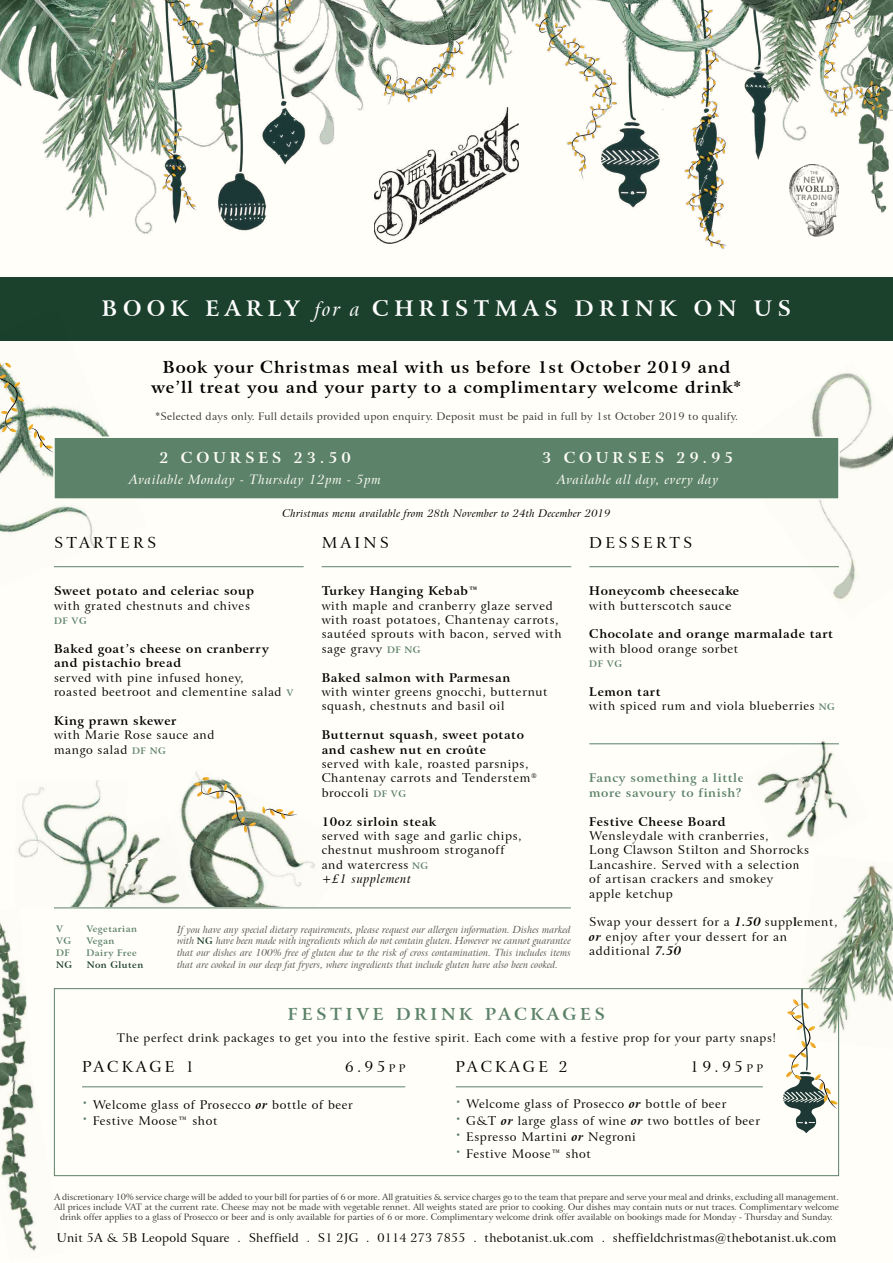
<style>
.page{position:relative;width:893px;height:1263px;background:#fffef8}
.page>*{position:absolute;margin:0;border:0;box-sizing:border-box;transform-origin:0 0}
.t1{font:700 21.3px "Arrus BT";letter-spacing:.25em;color:#fff}
.t2{font:700 16.5px/19.8px "Arrus BT";letter-spacing:.05em;color:#000;text-align:center}
.t3{font:700 16.5px "Arrus BT";letter-spacing:.22em;color:#5c8269}
.t4{font:15px "Arrus BT";letter-spacing:.22em;color:#000}
.t5{font:700 15px "Arrus BT";letter-spacing:.25em;color:#fffef8}
.t6{font:15px "Arrus BT";letter-spacing:.2em;color:#000}
.t7{font:italic 12.75px "Arrus BT";letter-spacing:.05em;color:#fffef8}
.t8{font:12px/14.4px "Arrus BT";letter-spacing:.05em;color:#000}
.t9{font:700 12px/14.4px "Arrus BT";letter-spacing:.05em;color:#000}
.t10{font:12px "Arrus BT";letter-spacing:.02em;color:#000}
.t11{font:700 12px/14.4px "Arrus BT";letter-spacing:.05em;color:#5c8269}
.t12{font:11.7px "Arrus BT";letter-spacing:.05em;color:#000}
.t13{font:10.5px "Arrus BT";letter-spacing:.025em;color:#000}
.t14{font:italic 10.5px "Arrus BT";letter-spacing:.025em;color:#000}
.t15{font:italic 9.75px/11.7px "Arrus BT";color:#575756;text-align:justify}
.t16{font:700 9px "Arrus BT";letter-spacing:.05em;color:#5c8269}
.t17{font:700 9px "Arrus BT";letter-spacing:.05em;color:#1c402b}
.t18{font:8.7px/10.5px "Arrus BT";color:#000;text-align:center}
.s1{font-weight:400;font-style:italic;font-size:19.65px}
.s2{font-weight:700;font-size:9px;color:#5c8269}
.s3{font-style:italic}
.s4{font-weight:700;font-style:normal;font-size:9px;color:#1c402b}
.s5{font-weight:700}
.s6{font-weight:700;font-style:italic}
.s7{font-size:10.5px}
.s8{font-weight:700;font-size:18px;color:#5c8269}
</style>
<div class="page">
<img style="left:128px;top:833px;width:18px;height:18px">
<img style="left:146px;top:837px;width:10px;height:13px">
<hr style="left:54px;top:566px;width:250px;height:1px;background:#5c8269">
<hr style="left:322px;top:566px;width:249px;height:1px;background:#5c8269">
<hr style="left:589px;top:566px;width:250px;height:1px;background:#5c8269">
<hr style="left:589px;top:743px;width:250px;height:1px;background:#5c8269">
<img style="left:842px;top:865px;width:46px;height:73px">
<img style="left:888px;top:883px;width:5px;height:55px">
<img style="left:807px;top:938px;width:86px;height:84px">
<img style="left:839px;top:1022px;width:6px;height:26px">
<div style="left:0;top:277px;width:893px;height:63px;background:#1b402c"></div>
<img style="left:727px;top:373px;width:166px;height:227px">
<img style="left:0;top:340px;width:120px;height:120px">
<img style="left:0;top:460px;width:147px;height:108px">
<div style="left:53px;top:436px;width:787px;height:64px;background:#5c8269;border:2px solid #fffef8"></div>
<svg style="left:0;top:363px;width:54px;height:89px"></svg>
<hr style="left:82px;top:1086px;width:323px;height:1px;background:#5c8269">
<img style="left:1px;top:1096px;width:33px;height:45px">
<img style="left:0;top:1141px;width:56px;height:70px">
<img style="left:18px;top:1211px;width:19px;height:40px">
<img style="left:0;top:1028px;width:32px;height:69px">
<img style="left:0;top:958px;width:27px;height:70px">
<img style="left:0;top:923px;width:11px;height:35px">
<svg style="left:783px;top:990px;width:54px;height:143px"></svg>
<img style="left:791px;top:740px;width:48px;height:45px">
<img style="left:803px;top:785px;width:45px;height:53px">
<img style="left:777px;top:754px;width:39px;height:70px">
<img style="left:778px;top:819px;width:25px;height:19px">
<img style="left:757px;top:773px;width:21px;height:51px">
<img style="left:18px;top:813px;width:109px;height:94px">
<img style="left:22px;top:780px;width:79px;height:33px">
<img style="left:116px;top:851px;width:40px;height:56px">
<img style="left:156px;top:772px;width:129px;height:135px">
<img style="left:237px;top:904px;width:44px;height:3px">
<img style="left:281px;top:828px;width:34px;height:79px">
<hr style="left:54px;top:907px;width:517px;height:1px;background:#5c8269">
<svg style="left:262px;top:807px;width:35px;height:12px"></svg>
<svg style="left:194px;top:777px;width:62px;height:56px"></svg>
<div style="left:54px;top:988px;width:785px;height:188px;border:1px solid #5c8269"></div>
<hr style="left:456px;top:1086px;width:307px;height:1px;background:#5c8269">
<img style="left:0;top:0;width:893px;height:249px">
<img style="left:789px;top:165px;width:50px;height:72px">
<h1 class="t1" style="left:102px;top:295px;width:691px">BOOK EARLY <span class="s1">for a</span> CHRISTMAS DRINK ON US</h1>
<h2 class="t2" style="left:152px;top:358px;width:591px">Book your Christmas meal with us before 1st October 2019 and we’ll treat you and your party to a complimentary welcome drink*</h2>
<p class="t13" style="left:155px;top:410px;width:584px">*Selected days only. Full details provided upon enquiry. Deposit must be paid in full by 1st October 2019 to qualify.</p>
<p class="t5" style="left:159px;top:448px;width:193px">2 COURSES 23.50</p>
<p class="t7" style="left:129px;top:471px;width:253px">Available Monday - Thursday 12pm - 5pm</p>
<p class="t5" style="left:542px;top:448px;width:193px">3 COURSES 29.95</p>
<p class="t7" style="left:557px;top:471px;width:163px">Available all day, every day</p>
<p class="t14" style="left:282px;top:507px;width:330px">Christmas menu available from 28th November to 24th December 2019</p>
<p class="t4" style="left:54px;top:534px;width:104px">STARTERS</p>
<p class="t9" style="left:54px;top:584px;width:201px">Sweet potato and celeriac soup</p>
<p class="t8" style="left:54px;top:598px;width:197px">with grated chestnuts and chives</p>
<p class="t16" style="left:54px;top:615px;width:34px">DF VG</p>
<p class="t9" style="left:54px;top:641px;width:216px">Baked goat’s cheese on cranberry and pistachio bread</p>
<p class="t8" style="left:54px;top:670px;width:241px">served with pine infused honey,<br>roasted beetroot and clementine salad <span class="s2">V</span></p>
<p class="t9" style="left:54px;top:713px;width:124px">King prawn skewer</p>
<p class="t8" style="left:54px;top:728px;width:162px">with Marie Rose sauce and mango salad <span class="s2">DF NG</span></p>
<p class="t4" style="left:322px;top:534px;width:69px">MAINS</p>
<p class="t9" style="left:322px;top:584px;width:158px">Turkey Hanging Kebab™</p>
<p class="t8" style="left:322px;top:598px;width:241px">with maple and cranberry glaze served with roast potatoes, Chantenay carrots, sautéed sprouts with bacon, served with sage gravy <span class="s2">DF NG</span></p>
<p class="t9" style="left:322px;top:670px;width:190px">Baked salmon with Parmesan</p>
<p class="t8" style="left:322px;top:685px;width:228px">with winter greens gnocchi, butternut squash, chestnuts and basil oil</p>
<p class="t9" style="left:322px;top:728px;width:204px">Butternut squash, sweet potato and cashew nut en croûte</p>
<p class="t8" style="left:322px;top:757px;width:217px">served with kale, roasted parsnips,<br>Chantenay carrots and Tenderstem<sup>® </sup>broccoli <span class="s2">DF VG</span></p>
<p class="t9" style="left:322px;top:814px;width:116px">10oz sirloin steak</p>
<p class="t8" style="left:322px;top:829px;width:201px">served with sage and garlic chips, chestnut mushroom stroganoff and watercress <span class="s2">NG<br></span><span class="s3">+£1 supplement</span></p>
<p class="t16" style="left:56px;top:923px;width:9px">V</p>
<p class="t16" style="left:86px;top:923px;width:52px">Vegetarian</p>
<p class="t16" style="left:56px;top:935px;width:17px">VG</p>
<p class="t16" style="left:86px;top:935px;width:30px">Vegan</p>
<p class="t16" style="left:56px;top:947px;width:15px">DF</p>
<p class="t16" style="left:86px;top:947px;width:52px">Dairy Free</p>
<p class="t17" style="left:56px;top:959px;width:17px">NG</p>
<p class="t17" style="left:87px;top:959px;width:58px">Non Gluten</p>
<p class="t15" style="left:177px;top:923px;width:395px">If you have any special dietary requirements, please request our allergen information. Dishes marked with <span class="s4">NG</span> have been made with ingredients which do not contain gluten. However we cannot guarantee that our dishes are 100% free of gluten due to the risk of cross contamination. This includes items that are cooked in our deep fat fryers, where ingredients that include gluten have also been cooked.</p>
<p class="t4" style="left:589px;top:534px;width:105px">DESSERTS</p>
<p class="t9" style="left:589px;top:584px;width:151px">Honeycomb cheesecake</p>
<p class="t8" style="left:589px;top:598px;width:143px">with butterscotch sauce</p>
<p class="t9" style="left:589px;top:627px;width:245px">Chocolate and orange marmalade tart</p>
<p class="t8" style="left:589px;top:641px;width:151px">with blood orange sorbet</p>
<p class="t16" style="left:589px;top:658px;width:34px">DF VG</p>
<p class="t8" style="left:589px;top:685px;width:247px"><span class="s5">Lemon tart<br></span>with spiced rum and viola blueberries <span class="s2">NG</span></p>
<p class="t11" style="left:589px;top:771px;width:156px">Fancy something a little more savoury to finish?</p>
<p class="t9" style="left:589px;top:814px;width:138px">Festive Cheese Board</p>
<p class="t8" style="left:589px;top:829px;width:221px">Wensleydale with cranberries,<br>Long Clawson Stilton and Shorrocks<br>Lancashire. Served with a selection of artisan crackers and smokey<br>apple ketchup</p>
<p class="t8" style="left:589px;top:915px;width:250px">Swap your dessert for a <span class="s6">1.50</span> supplement, <span class="s6">or</span> enjoy after your dessert for an additional <span class="s6">7.50</span></p>
<h2 class="t3" style="left:288px;top:1003px;width:319px">FESTIVE DRINK PACKAGES</h2>
<p class="t12" style="left:117px;top:1030px;width:661px">The perfect drink packages to get you into the festive spirit. Each come with a festive prop for your party snaps!</p>
<p class="t6" style="left:82px;top:1058px;width:114px">PACKAGE 1</p>
<p class="t4" style="left:345px;top:1058px;width:62px">6.95<span class="s7">pp</span></p>
<p class="t8" style="left:82px;top:1097px;width:272px;line-height:15.6px"><span class="s8">∙</span> Welcome glass of Prosecco <span class="s6">or</span> bottle of beer <span class="s8">∙</span> Festive Moose™ shot</p>
<p class="t6" style="left:455px;top:1058px;width:114px">PACKAGE 2</p>
<p class="t4" style="left:690px;top:1058px;width:74px">19.95<span class="s7">pp</span></p>
<p class="t8" style="left:455px;top:1096px;width:306px;line-height:16.5px"><span class="s8">∙</span> Welcome glass of Prosecco <span class="s6">or</span> bottle of beer<br><span class="s8">∙</span> G&amp;T <span class="s6">or</span> large glass of wine <span class="s6">or</span> two bottles of beer <span class="s8">∙</span> Espresso Martini <span class="s6">or</span> Negroni<br><span class="s8">∙</span> Festive Moose™ shot</p>
<p class="t18" style="left:54px;top:1191px;width:786px">A discretionary 10% service charge will be added to your bill for parties of 6 or more. All gratuities &amp; service charges go to the team that prepare and serve your meal and drinks, excluding all management.<br>All prices include VAT at the current rate. Cheese may not be made with vegetable rennet. All weights stated are prior to cooking. Our dishes may contain nuts or nut traces. Complimentary welcome drink offer applies to a glass of Prosecco or beer and is only available for parties of 6 or more. Complimentary welcome drink offer available on bookings made for Monday - Thursday and Sunday.</p>
<p class="t10" style="left:57px;top:1230px;width:781px">Unit 5A &amp; 5B Leopold Square . Sheffield . S1 2JG . 0114 273 7855 . thebotanist.uk.com . sheffieldchristmas@thebotanist.uk.com</p>
</div>
